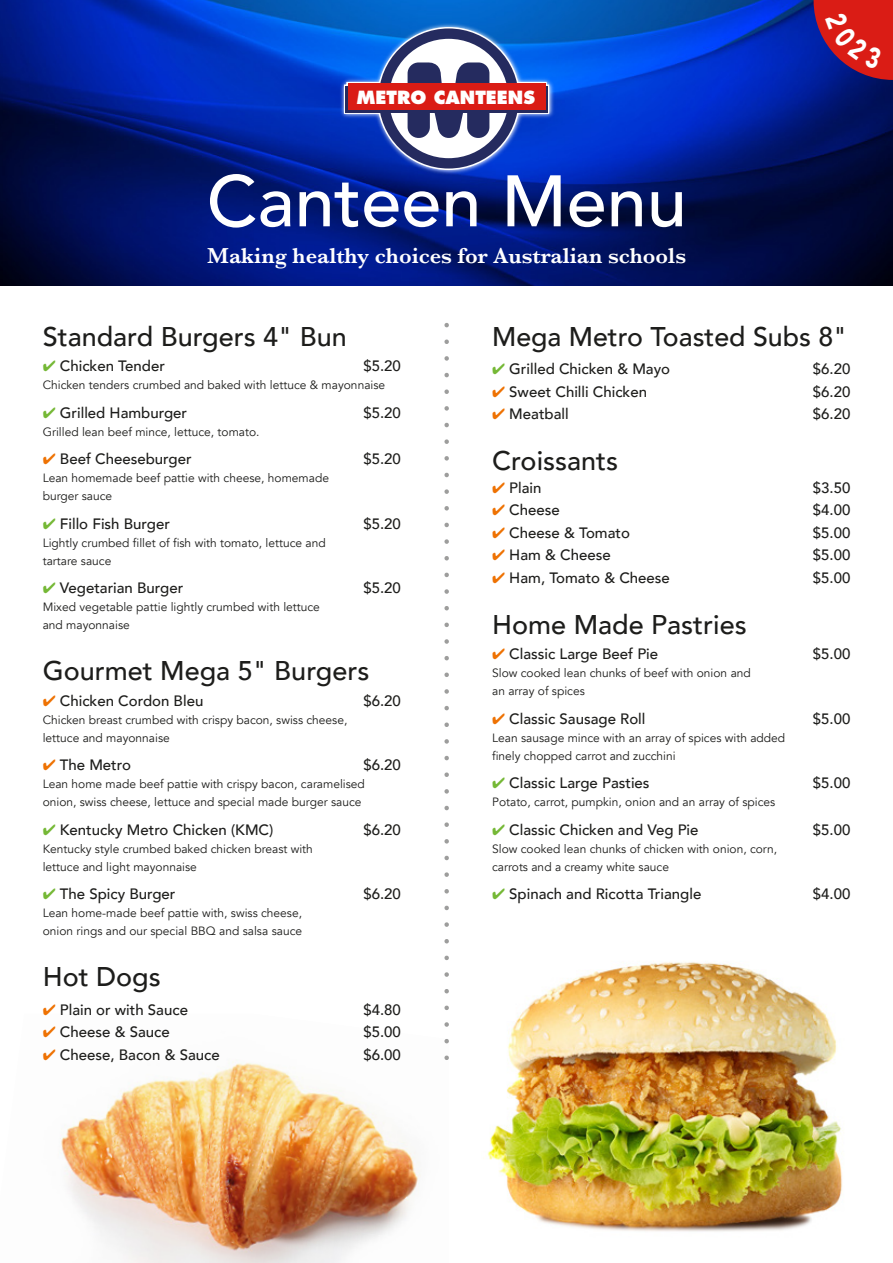
<style>
.page{position:relative;width:893px;height:1263px;background:#fff}
.page>*{position:absolute;margin:0;border:0;box-sizing:border-box;transform-origin:0 0}
.t1{font:500 72px "Avenir";color:#fff}
.t2{font:500 27px "Avenir";color:#1d1d1b}
.t3{font:600 22.5px "Baskerville";color:#fff}
.t4{font:800 17.7px "Futura";color:#fff}
.t5{font:500 15px "Avenir";color:#1d1d1b}
.t6{font:12px/18px "Avenir";color:#1d1d1b}
.s1{color:#75b836}
.s2{color:#ee7203}
</style>
<div class="page">
<img style="left:487px;top:962px;width:356px;height:270px">
<img style="left:60px;top:1061px;width:361px;height:202px">
<img style="left:0;top:0;width:893px;height:286px">
<img style="left:337px;top:20px;width:219px;height:157px">
<svg style="left:342px;top:25px;width:209px;height:146px"></svg>
<div style="left:345px;top:86px;width:203px;height:26px;background:#252b5f"></div>
<div style="left:348px;top:83px;width:197px;height:27px;background:#da1c15"></div>
<svg style="left:444px;top:325px;width:5px;height:735px"></svg>
<svg style="left:814px;top:0;width:79px;height:80px;background:#ac1c30"></svg>
<h3 class="t4" style="left:356px;top:86px;width:180px">METRO CANTEENS</h3>
<h1 class="t1" style="left:207px;top:139px;width:482px">Canteen Menu</h1>
<h3 class="t3" style="left:207px;top:240px;width:480px">Making healthy choices for Australian schools</h3>
<h2 class="t2" style="left:43px;top:313px;width:306px">Standard Burgers 4" Bun</h2>
<p class="t5" style="left:43px;top:353px;width:124px"><span class="s1">✔</span> Chicken Tender</p>
<p class="t5" style="left:363px;top:353px;width:39px">$5.20</p>
<p class="t6" style="left:43px;top:376px;width:344px">Chicken tenders crumbed and baked with lettuce &amp; mayonnaise</p>
<p class="t5" style="left:43px;top:400px;width:146px"><span class="s1">✔</span> Grilled Hamburger</p>
<p class="t5" style="left:363px;top:400px;width:39px">$5.20</p>
<p class="t6" style="left:43px;top:423px;width:218px">Grilled lean beef mince, lettuce, tomato.</p>
<p class="t5" style="left:43px;top:446px;width:150px"><span class="s2">✔</span> Beef Cheeseburger</p>
<p class="t5" style="left:363px;top:446px;width:39px">$5.20</p>
<p class="t6" style="left:43px;top:469px;width:288px">Lean homemade beef pattie with cheese, homemade burger sauce</p>
<p class="t5" style="left:43px;top:511px;width:129px"><span class="s1">✔</span> Fillo Fish Burger</p>
<p class="t5" style="left:363px;top:511px;width:39px">$5.20</p>
<p class="t6" style="left:43px;top:534px;width:285px">Lightly crumbed fillet of fish with tomato, lettuce and tartare sauce</p>
<p class="t5" style="left:43px;top:575px;width:142px"><span class="s1">✔</span> Vegetarian Burger</p>
<p class="t5" style="left:363px;top:575px;width:39px">$5.20</p>
<p class="t6" style="left:43px;top:598px;width:279px">Mixed vegetable pattie lightly crumbed with lettuce and mayonnaise</p>
<h2 class="t2" style="left:43px;top:648px;width:328px">Gourmet Mega 5" Burgers</h2>
<p class="t5" style="left:43px;top:688px;width:162px"><span class="s2">✔</span> Chicken Cordon Bleu</p>
<p class="t5" style="left:363px;top:688px;width:39px">$6.20</p>
<p class="t6" style="left:43px;top:711px;width:306px">Chicken breast crumbed with crispy bacon, swiss cheese, lettuce and mayonnaise</p>
<p class="t5" style="left:43px;top:752px;width:90px"><span class="s2">✔</span> The Metro</p>
<p class="t5" style="left:363px;top:752px;width:39px">$6.20</p>
<p class="t6" style="left:43px;top:775px;width:324px">Lean home made beef pattie with crispy bacon, caramelised onion, swiss cheese, lettuce and special made burger sauce</p>
<p class="t5" style="left:43px;top:817px;width:232px"><span class="s1">✔</span> Kentucky Metro Chicken (KMC)</p>
<p class="t5" style="left:363px;top:817px;width:39px">$6.20</p>
<p class="t6" style="left:43px;top:840px;width:272px">Kentucky style crumbed baked chicken breast with lettuce and light mayonnaise</p>
<p class="t5" style="left:43px;top:881px;width:134px"><span class="s1">✔</span> The Spicy Burger</p>
<p class="t5" style="left:363px;top:881px;width:39px">$6.20</p>
<p class="t6" style="left:43px;top:904px;width:261px">Lean home-made beef pattie with, swiss cheese, onion rings and our special BBQ and salsa sauce</p>
<h2 class="t2" style="left:43px;top:954px;width:120px">Hot Dogs</h2>
<p class="t5" style="left:43px;top:997px;width:147px"><span class="s2">✔</span> Plain or with Sauce</p>
<p class="t5" style="left:363px;top:997px;width:39px">$4.80</p>
<p class="t5" style="left:43px;top:1019px;width:128px"><span class="s2">✔</span> Cheese &amp; Sauce</p>
<p class="t5" style="left:363px;top:1019px;width:39px">$5.00</p>
<p class="t5" style="left:43px;top:1042px;width:179px"><span class="s2">✔</span> Cheese, Bacon &amp; Sauce</p>
<p class="t5" style="left:363px;top:1042px;width:39px">$6.00</p>
<h2 class="t2" style="left:492px;top:313px;width:357px">Mega Metro Toasted Subs 8"</h2>
<p class="t5" style="left:492px;top:356px;width:180px"><span class="s1">✔</span> Grilled Chicken &amp; Mayo</p>
<p class="t5" style="left:813px;top:356px;width:39px">$6.20</p>
<p class="t5" style="left:492px;top:379px;width:156px"><span class="s2">✔</span> Sweet Chilli Chicken</p>
<p class="t5" style="left:813px;top:379px;width:39px">$6.20</p>
<p class="t5" style="left:492px;top:401px;width:78px"><span class="s2">✔</span> Meatball</p>
<p class="t5" style="left:813px;top:401px;width:39px">$6.20</p>
<h2 class="t2" style="left:492px;top:438px;width:128px">Croissants</h2>
<p class="t5" style="left:492px;top:475px;width:51px"><span class="s2">✔</span> Plain</p>
<p class="t5" style="left:813px;top:475px;width:39px">$3.50</p>
<p class="t5" style="left:492px;top:497px;width:69px"><span class="s2">✔</span> Cheese</p>
<p class="t5" style="left:813px;top:497px;width:39px">$4.00</p>
<p class="t5" style="left:492px;top:520px;width:139px"><span class="s2">✔</span> Cheese &amp; Tomato</p>
<p class="t5" style="left:813px;top:520px;width:39px">$5.00</p>
<p class="t5" style="left:492px;top:542px;width:120px"><span class="s2">✔</span> Ham &amp; Cheese</p>
<p class="t5" style="left:813px;top:542px;width:39px">$5.00</p>
<p class="t5" style="left:492px;top:565px;width:179px"><span class="s2">✔</span> Ham, Tomato &amp; Cheese</p>
<p class="t5" style="left:813px;top:565px;width:39px">$5.00</p>
<h2 class="t2" style="left:492px;top:601px;width:256px">Home Made Pastries</h2>
<p class="t5" style="left:492px;top:641px;width:168px"><span class="s2">✔</span> Classic Large Beef Pie</p>
<p class="t5" style="left:813px;top:641px;width:39px">$5.00</p>
<p class="t6" style="left:492px;top:664px;width:260px">Slow cooked lean chunks of beef with onion and an array of spices</p>
<p class="t5" style="left:492px;top:706px;width:155px"><span class="s2">✔</span> Classic Sausage Roll</p>
<p class="t5" style="left:813px;top:706px;width:39px">$5.00</p>
<p class="t6" style="left:492px;top:729px;width:295px">Lean sausage mince with an array of spices with added finely chopped carrot and zucchini</p>
<p class="t5" style="left:492px;top:770px;width:159px"><span class="s1">✔</span> Classic Large Pasties</p>
<p class="t5" style="left:813px;top:770px;width:39px">$5.00</p>
<p class="t6" style="left:492px;top:793px;width:285px">Potato, carrot, pumpkin, onion and an array of spices</p>
<p class="t5" style="left:492px;top:817px;width:208px"><span class="s1">✔</span> Classic Chicken and Veg Pie</p>
<p class="t5" style="left:813px;top:817px;width:39px">$5.00</p>
<p class="t6" style="left:492px;top:840px;width:286px">Slow cooked lean chunks of chicken with onion, corn, carrots and a creamy white sauce</p>
<p class="t5" style="left:492px;top:881px;width:211px"><span class="s1">✔</span> Spinach and Ricotta Triangle</p>
<p class="t5" style="left:813px;top:881px;width:39px">$4.00</p>
</div>
